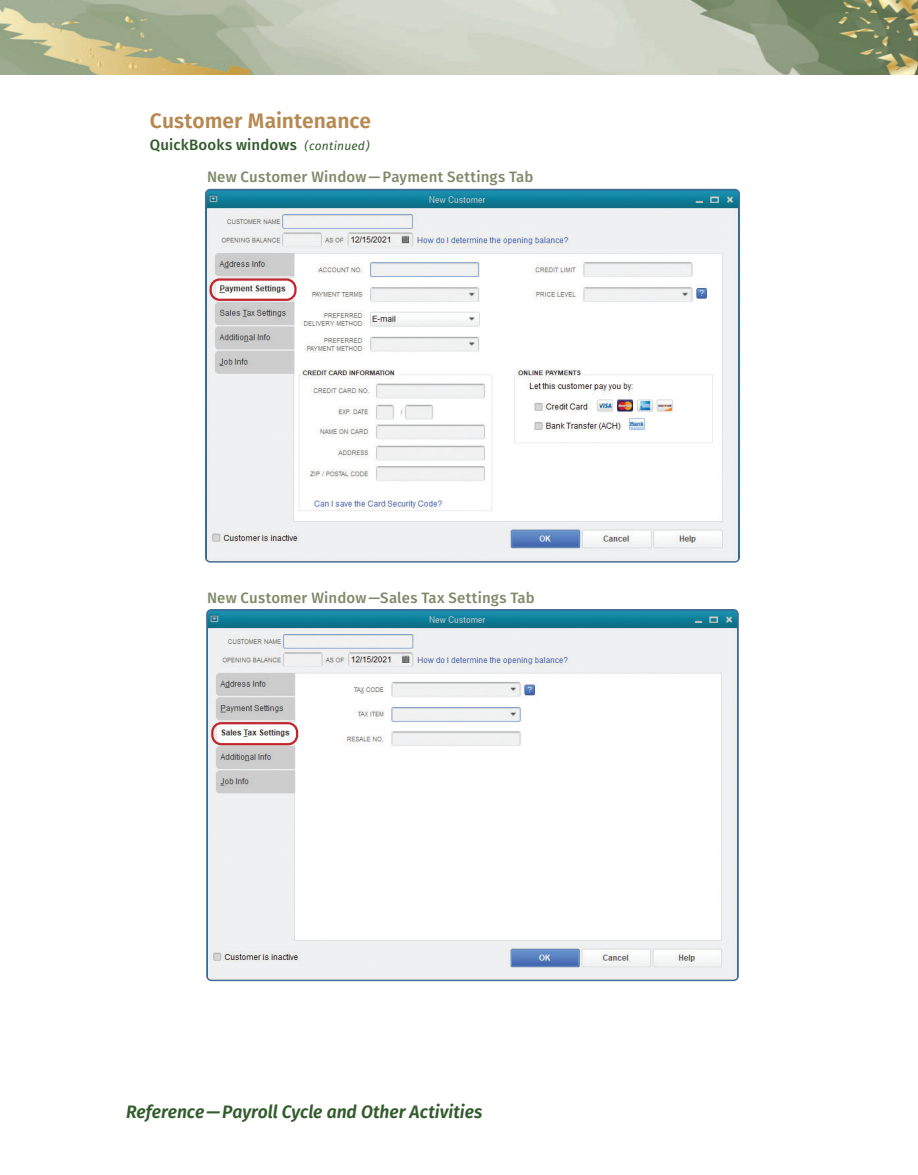
<style>
.page{position:relative;width:918px;height:1175px;background:#fff}
.page>*{position:absolute;margin:0;border:0;box-sizing:border-box;transform-origin:0 0}
.QB5_REF_H2{font:600 21px "Fira Sans";color:#b68951}
.t1{font:italic 600 18px "Fira Sans";letter-spacing:-.005em;color:#315b2b}
.QB5_Screen_Shot_capt{font:500 15px "Fira Sans";letter-spacing:.01em;color:#7f8a69}
.QB5_Screen_Shot_capt-2{font:500 15px "Fira Sans";letter-spacing:.01em;color:#315b2b}
.s1{font-weight:400;font-style:italic;font-size:12px}
</style>
<div class="page">
<img style="left:0;top:0;width:918px;height:74px">
<img style="left:206px;top:192px;width:533px;height:370px">
<div style="left:205px;top:189px;width:535px;height:373px;border:2px solid #466e97;border-radius:4px"></div>
<div style="left:210px;top:278px;width:87px;height:23px;border:2px solid #c0262d;border-radius:9px"></div>
<img style="left:209px;top:612px;width:527px;height:366px">
<div style="left:206px;top:609px;width:533px;height:372px;border:2px solid #466e97;border-radius:4px"></div>
<div style="left:211px;top:722px;width:87px;height:23px;border:2px solid #c0262d;border-radius:9px"></div>
<p class="QB5_REF_H2" style="left:150px;top:103px;width:223px">Customer Maintenance</p>
<p class="QB5_Screen_Shot_capt-2" style="left:150px;top:133px;width:221px">QuickBooks windows <span class="s1">(continued)</span></p>
<p class="QB5_Screen_Shot_capt" style="left:207px;top:164px;width:328px">New Customer Window—Payment Settings Tab</p>
<p class="QB5_Screen_Shot_capt" style="left:207px;top:585px;width:329px">New Customer Window—Sales Tax Settings Tab</p>
<p class="t1" style="left:126px;top:1096px;width:358px">Reference—Payroll Cycle and Other Activities</p>
</div>
